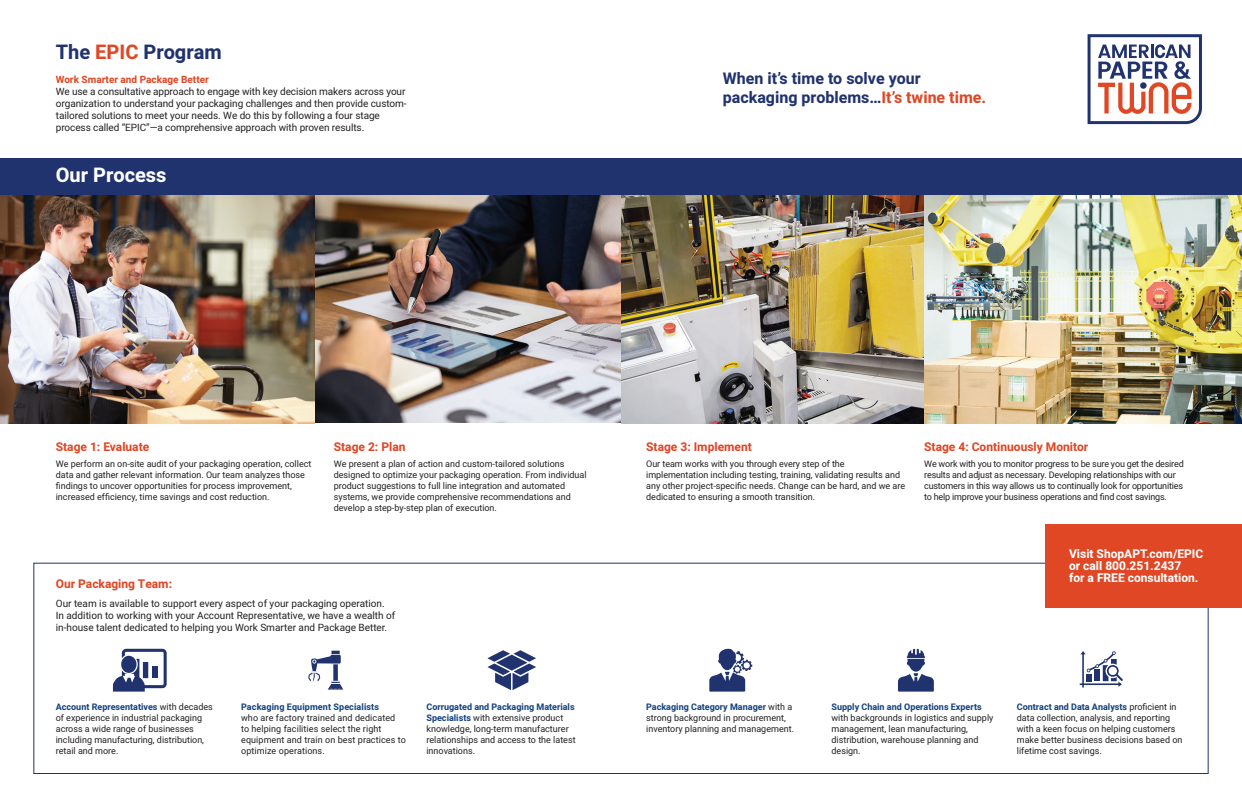
<style>
.page{position:relative;width:1242px;height:810px;background:#fff}
.page>*{position:absolute;margin:0;border:0;box-sizing:border-box;transform-origin:0 0}
.t1{font:700 20px "Heebo";color:#21336f}
.t2{font:700 20px "Heebo";color:#fff}
.t3{font:700 16px/19.2px "Heebo";color:#21336f}
.t4{font:700 12px "Heebo";color:#df4725}
.t5{font:700 12px/12px "Heebo";color:#fff}
.t6{font:10px/12px "Heebo";letter-spacing:-.005em;color:#231f20}
.t7{font:700 10px "Heebo";color:#df4725}
.t8{font:9px/11px "Heebo";color:#231f20}
.t9{font:9px/11px "Heebo";letter-spacing:-.02em;color:#231f20}
.t10{font:700 9px "Heebo";letter-spacing:.005em;color:#164480}
.s1{color:#df4725}
.s2{font-weight:700;color:#164480}
</style>
<div class="page">
<div style="left:33px;top:563px;width:1176px;height:211px;border:1px solid #21336f"></div>
<img style="left:0;top:195px;width:315px;height:229px">
<img style="left:315px;top:195px;width:306px;height:228px">
<div style="left:1046px;top:524px;width:196px;height:84px;background:#df4725"></div>
<img style="left:621px;top:195px;width:303px;height:229px">
<img style="left:924px;top:195px;width:318px;height:229px">
<svg style="left:113px;top:649px;width:54px;height:43px"></svg>
<svg style="left:487px;top:650px;width:49px;height:40px"></svg>
<svg style="left:308px;top:651px;width:35px;height:39px"></svg>
<svg style="left:709px;top:648px;width:43px;height:44px"></svg>
<svg style="left:898px;top:649px;width:36px;height:43px"></svg>
<svg style="left:1080px;top:651px;width:43px;height:37px"></svg>
<div style="left:0;top:158px;width:1242px;height:37px;background:#21336f"></div>
<svg style="left:1088px;top:34px;width:114px;height:90px"></svg>
<h1 class="t1" style="left:56px;top:39px;width:167px">The <span class="s1">EPIC</span> Program</h1>
<p class="t7" style="left:56px;top:73px;width:155px">Work Smarter and Package Better</p>
<p class="t6" style="left:56px;top:86px;width:352px">We use a consultative approach to engage with key decision makers across your organization to understand your packaging challenges and then provide custom&shy;tailored solutions to meet your needs. We do this by following a four stage process called “EPIC”—a comprehensive approach with proven results.</p>
<h1 class="t2" style="left:56px;top:161px;width:112px">Our Process</h1>
<h2 class="t3" style="left:723px;top:69px;width:265px">When it’s time to solve your packaging problems…<span class="s1">It’s twine time.</span></h2>
<h3 class="t4" style="left:56px;top:439px;width:95px">Stage 1: Evaluate</h3>
<p class="t8" style="left:56px;top:459px;width:257px">We perform an on-site audit of your packaging operation, collect data and gather relevant information. Our team analyzes those findings to uncover opportunities for process improvement, increased efficiency, time savings and cost reduction.</p>
<h3 class="t4" style="left:334px;top:439px;width:73px">Stage 2: Plan</h3>
<p class="t8" style="left:334px;top:459px;width:254px">We present a plan of action and custom-tailored solutions designed to optimize your packaging operation. From individual product suggestions to full line integration and automated systems, we provide comprehensive recommendations and develop a step-by-step plan of execution.</p>
<h3 class="t4" style="left:56px;top:576px;width:118px">Our Packaging Team:</h3>
<p class="t6" style="left:56px;top:597px;width:341px">Our team is available to support every aspect of your packaging operation.<br>In addition to working with your Account Representative, we have a wealth of in-house talent dedicated to helping you Work Smarter and Package Better.</p>
<h3 class="t4" style="left:646px;top:439px;width:107px">Stage 3: Implement</h3>
<p class="t8" style="left:646px;top:459px;width:261px">Our team works with you through every step of the implementation including testing, training, validating results and any other project-specific needs. Change can be hard, and we are dedicated to ensuring a smooth transition.</p>
<h3 class="t4" style="left:924px;top:439px;width:166px">Stage 4: Continuously Monitor</h3>
<p class="t9" style="left:924px;top:459px;width:261px">We work with you to monitor progress to be sure you get the desired results and adjust as necessary. Developing relationships with our customers in this way allows us to continually look for opportunities to help improve your business operations and find cost savings.</p>
<h3 class="t5" style="left:1069px;top:548px;width:136px">Visit ShopAPT.com/EPIC or call 800.251.2437<br>for a FREE consultation.</h3>
<p class="t8" style="left:832px;top:712px;width:163px">with backgrounds in logistics and supply management, lean manufacturing, distribution, warehouse planning and design.</p>
<p class="t8" style="left:1017px;top:701px;width:167px"><span class="s2">Contract and Data Analysts</span> proficient in data collection, analysis, and reporting with a keen focus on helping customers make better business decisions based on lifetime cost savings.</p>
<p class="t10" style="left:241px;top:701px;width:139px">Packaging Equipment Specialists</p>
<p class="t8" style="left:241px;top:712px;width:166px">who are factory trained and dedicated<br>to helping facilities select the right equipment and train on best practices to optimize operations.</p>
<p class="t8" style="left:426px;top:701px;width:151px"><span class="s2">Corrugated and Packaging Materials<br>Specialists</span> with extensive product knowledge, long-term manufacturer relationships and access to the latest innovations.</p>
<p class="t8" style="left:56px;top:701px;width:159px"><span class="s2">Account Representatives</span> with decades of experience in industrial packaging across a wide range of businesses including manufacturing, distribution, retail and more.</p>
<p class="t8" style="left:646px;top:701px;width:149px"><span class="s2">Packaging Category Manager</span> with a strong background in procurement, inventory planning and management.</p>
<p class="t10" style="left:832px;top:701px;width:152px">Supply Chain and Operations Experts</p>
</div>
